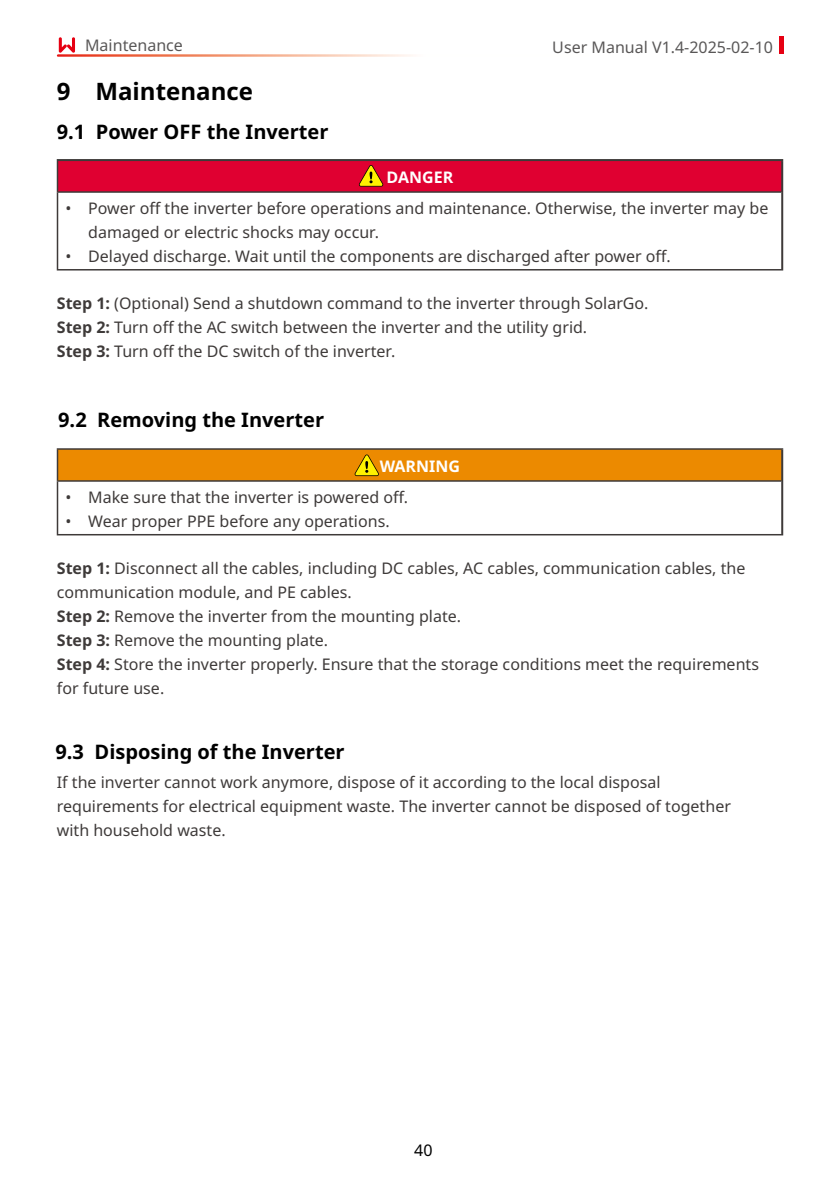
<style>
.page{position:relative;width:840px;height:1191px;background:#fff}
.page>*{position:absolute;margin:0;border:0;box-sizing:border-box;transform-origin:0 0}
.t1{font:700 24px "Noto Sans";color:#000}
.t2{font:700 20px "Noto Sans";color:#000}
.t3{font:16px/24px "Noto Sans";color:#3e3a39}
.t4{font:16px "Noto Sans";color:#595757}
.t5{font:700 16px "Noto Sans";color:#fff}
.t6{font:16px "Noto Sans";color:#000}
.s1{font-weight:700}
</style>
<div class="page">
<svg style="left:779px;top:36px;width:3px;height:18px"></svg>
<svg style="left:59px;top:37px;width:16px;height:16px"></svg>
<div style="left:57px;top:160px;width:724px;height:32px;background:#e00031"></div>
<hr style="left:57px;top:159px;width:725px;height:2px;background:#3e3a39">
<hr style="left:780px;top:161px;width:2px;height:31px;background:#3e3a39">
<hr style="left:780px;top:192px;width:2px;height:77px;background:#3e3a39">
<hr style="left:57px;top:161px;width:1px;height:30px;background:#3e3a39">
<hr style="left:57px;top:191px;width:723px;height:2px;background:#3e3a39">
<hr style="left:57px;top:193px;width:1px;height:76px;background:#3e3a39">
<hr style="left:57px;top:269px;width:725px;height:1px;background:#3e3a39">
<div style="left:57px;top:449px;width:724px;height:32px;background:#ec8a00"></div>
<hr style="left:57px;top:448px;width:725px;height:2px;background:#3e3a39">
<hr style="left:57px;top:450px;width:1px;height:30px;background:#3e3a39">
<hr style="left:57px;top:480px;width:723px;height:2px;background:#3e3a39">
<hr style="left:57px;top:482px;width:1px;height:52px;background:#3e3a39">
<hr style="left:57px;top:534px;width:725px;height:1px;background:#3e3a39">
<hr style="left:780px;top:450px;width:2px;height:31px;background:#3e3a39">
<hr style="left:780px;top:481px;width:2px;height:53px;background:#3e3a39">
<svg style="left:358px;top:165px;width:25px;height:22px"></svg>
<svg style="left:354px;top:454px;width:25px;height:22px"></svg>
<p class="t4" style="left:85px;top:34px;width:99px">Maintenance</p>
<p class="t4" style="left:552px;top:36px;width:222px">User Manual V1.4-2025-02-10</p>
<h1 class="t1" style="left:57px;top:74px;width:198px">9 Maintenance</h1>
<p class="t2" style="left:57px;top:117px;width:273px">9.1 Power OFF the Inverter</p>
<p class="t5" style="left:386px;top:166px;width:68px">DANGER</p>
<p class="t3" style="left:88px;top:196px;width:681px;text-indent:-23px">• Power off the inverter before operations and maintenance. Otherwise, the inverter may be damaged or electric shocks may occur.</p>
<p class="t3" style="left:65px;top:244px;width:606px">• Delayed discharge. Wait until the components are discharged after power off.</p>
<p class="t3" style="left:57px;top:291px;width:593px"><span class="s1">Step 1:</span> (Optional) Send a shutdown command to the inverter through SolarGo.<br><span class="s1">Step 2:</span> Turn off the AC switch between the inverter and the utility grid.<br><span class="s1">Step 3:</span> Turn off the DC switch of the inverter.</p>
<p class="t2" style="left:58px;top:405px;width:267px">9.2 Removing the Inverter</p>
<p class="t5" style="left:379px;top:455px;width:82px">WARNING</p>
<p class="t3" style="left:65px;top:485px;width:344px">• Make sure that the inverter is powered off.</p>
<p class="t3" style="left:65px;top:509px;width:325px">• Wear proper PPE before any operations.</p>
<p class="t3" style="left:57px;top:556px;width:703px"><span class="s1">Step 1:</span> Disconnect all the cables, including DC cables, AC cables, communication cables, the communication module, and PE cables.<br><span class="s1">Step 2:</span> Remove the inverter from the mounting plate.<br><span class="s1">Step 3:</span> Remove the mounting plate.<br><span class="s1">Step 4:</span> Store the inverter properly. Ensure that the storage conditions meet the requirements for future use.</p>
<p class="t2" style="left:55px;top:737px;width:290px">9.3 Disposing of the Inverter</p>
<p class="t3" style="left:57px;top:770px;width:675px">If the inverter cannot work anymore, dispose of it according to the local disposal requirements for electrical equipment waste. The inverter cannot be disposed of together with household waste.</p>
<p class="t6" style="left:414px;top:1139px;width:20px">40</p>
</div>
